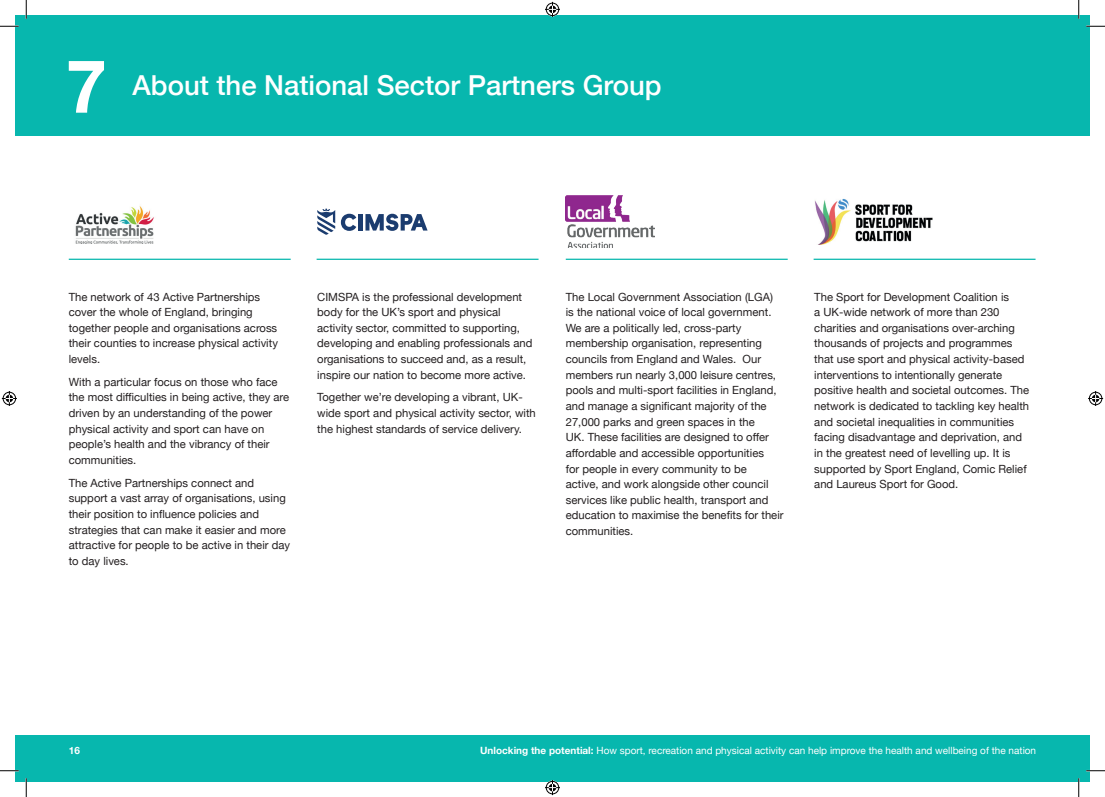
<style>
.page{position:relative;width:1105px;height:797px;background:#fff}
.page>*{position:absolute;margin:0;border:0;box-sizing:border-box;transform-origin:0 0}
.t1{font:700 73.75px "Helvetica Neue";color:#fff}
.t2{font:500 27.5px "Helvetica Neue";color:#fff}
.t3{font:11.25px/15.6px "Helvetica Neue";color:#231f20}
.t4{font:10px "Helvetica Neue";color:#fff}
.t5{font:700 10px "Helvetica Neue";color:#fff}
.s1{font-weight:700}
</style>
<div class="page">
<div style="left:16px;top:16px;width:1073px;height:120px;background:#07b7ae"></div>
<div style="left:16px;top:735px;width:1073px;height:46px;background:#07b7ae"></div>
<img style="left:75px;top:206px;width:79px;height:37px">
<hr style="left:358px;top:214px;width:4px;height:16px;background:#1b3c6f">
<svg style="left:341px;top:214px;width:15px;height:17px"></svg>
<svg style="left:365px;top:214px;width:63px;height:17px"></svg>
<svg style="left:317px;top:209px;width:18px;height:26px"></svg>
<img style="left:566px;top:195px;width:88px;height:53px">
<img style="left:815px;top:198px;width:118px;height:47px">
<hr style="left:69px;top:259px;width:222px;height:1px;background:#07b7ae">
<hr style="left:566px;top:259px;width:222px;height:1px;background:#07b7ae">
<hr style="left:317px;top:259px;width:221px;height:1px;background:#07b7ae">
<hr style="left:814px;top:259px;width:221px;height:1px;background:#07b7ae">
<svg style="left:0;top:25px;width:19px;height:2px"></svg>
<svg style="left:1086px;top:25px;width:19px;height:2px"></svg>
<svg style="left:0;top:770px;width:19px;height:1px"></svg>
<svg style="left:1086px;top:770px;width:19px;height:1px"></svg>
<svg style="left:25px;top:0;width:2px;height:19px"></svg>
<svg style="left:25px;top:778px;width:2px;height:19px"></svg>
<svg style="left:1078px;top:0;width:1px;height:19px"></svg>
<svg style="left:1078px;top:778px;width:1px;height:19px"></svg>
<svg style="left:545px;top:2px;width:15px;height:15px"></svg>
<svg style="left:545px;top:780px;width:15px;height:15px"></svg>
<svg style="left:2px;top:391px;width:15px;height:15px"></svg>
<svg style="left:1088px;top:391px;width:15px;height:15px"></svg>
<h1 class="t1" style="left:66px;top:28px;width:42px">7</h1>
<h2 class="t2" style="left:133px;top:63px;width:531px">About the National Sector Partners Group</h2>
<p class="t3" style="left:69px;top:289px;width:211px">The network of 43 Active Partnerships cover the whole of England, bringing together people and organisations across their counties to increase physical activity levels.</p>
<p class="t3" style="left:69px;top:374px;width:222px">With a particular focus on those who face the most difficulties in being active, they are driven by an understanding of the power physical activity and sport can have on people’s health and the vibrancy of their communities.</p>
<p class="t3" style="left:69px;top:475px;width:223px">The Active Partnerships connect and support a vast array of organisations, using their position to influence policies and strategies that can make it easier and more attractive for people to be active in their day to day lives.</p>
<p class="t3" style="left:317px;top:289px;width:217px">CIMSPA is the professional development body for the UK’s sport and physical activity sector, committed to supporting, developing and enabling professionals and organisations to succeed and, as a result, inspire our nation to become more active.</p>
<p class="t3" style="left:317px;top:390px;width:220px">Together we’re developing a vibrant, UK&shy;wide sport and physical activity sector, with the highest standards of service delivery.</p>
<p class="t3" style="left:566px;top:289px;width:219px">The Local Government Association (LGA) is the national voice of local government.<br>We are a politically led, cross-party membership organisation, representing councils from England and Wales. Our members run nearly 3,000 leisure centres, pools and multi-sport facilities in England, and manage a significant majority of the 27,000 parks and green spaces in the<br>UK. These facilities are designed to offer affordable and accessible opportunities<br>for people in every community to be<br>active, and work alongside other council services like public health, transport and education to maximise the benefits for their communities.</p>
<p class="t3" style="left:814px;top:289px;width:216px">The Sport for Development Coalition is<br>a UK-wide network of more than 230 charities and organisations over-arching thousands of projects and programmes that use sport and physical activity-based interventions to intentionally generate positive health and societal outcomes. The network is dedicated to tackling key health and societal inequalities in communities facing disadvantage and deprivation, and in the greatest need of levelling up. It is supported by Sport England, Comic Relief and Laureus Sport for Good.</p>
<p class="t5" style="left:69px;top:742px;width:13px">16</p>
<p class="t4" style="left:480px;top:743px;width:557px"><span class="s1">Unlocking the potential:</span> How sport, recreation and physical activity can help improve the health and wellbeing of the nation</p>
</div>
